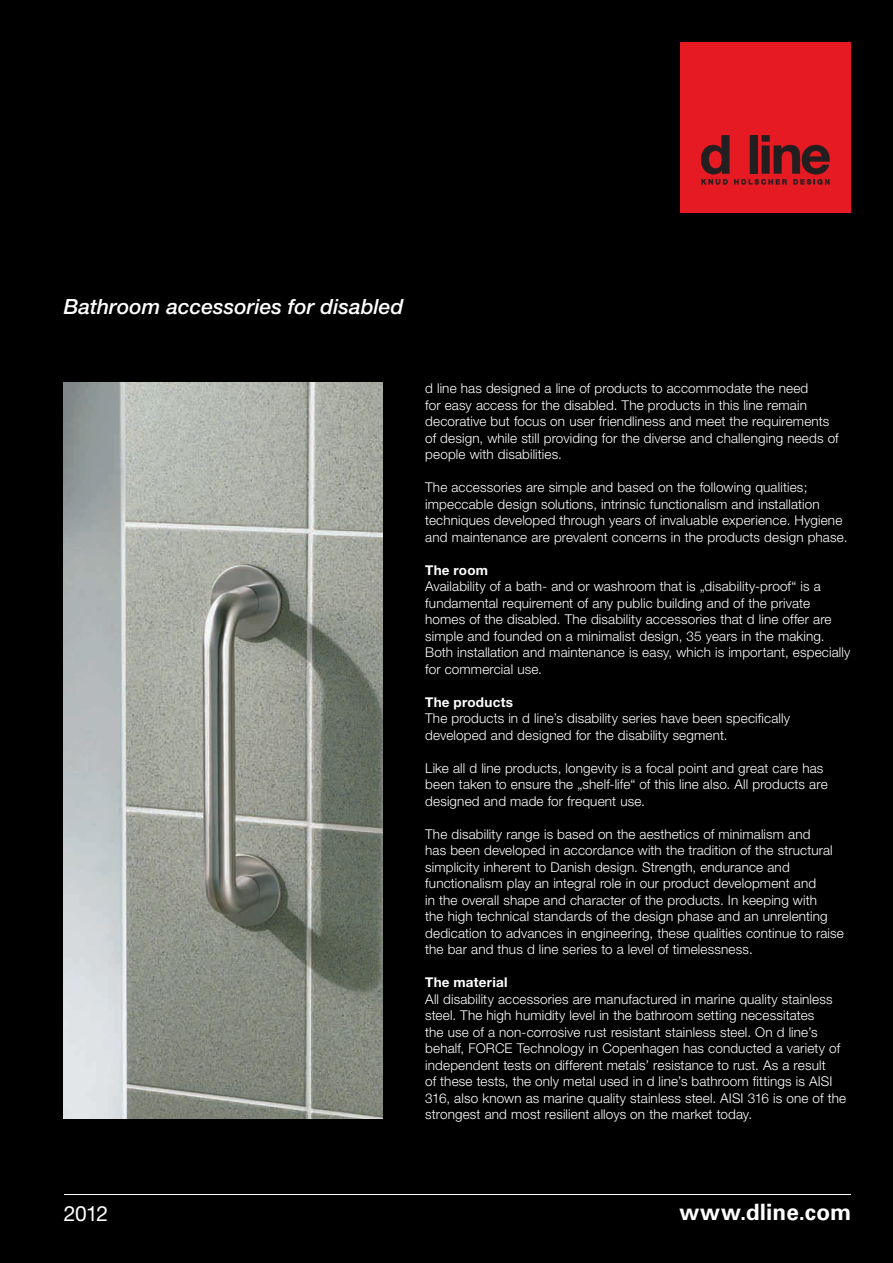
<style>
.page{position:relative;width:893px;height:1263px;background:#000}
.page>*{position:absolute;margin:0;border:0;box-sizing:border-box;transform-origin:0 0}
.t1{font:700 22.5px "Univers LT Std";letter-spacing:.005em;color:#fff}
.t2{font:italic 500 21px "Helvetica Neue";color:#fff}
.t3{font:21px "Helvetica Neue";color:#fff}
.t4{font:300 13.5px/16.5px "Helvetica Neue";letter-spacing:.01em;color:#fff}
.t5{font:700 13.5px "Helvetica Neue LT Std";letter-spacing:.02em;color:#fff}
</style>
<div class="page">
<hr style="left:64px;top:1194px;width:786px;height:1px;background:#fff">
<div style="left:680px;top:43px;width:170px;height:170px;background:#e51a23"></div>
<svg style="left:701px;top:135px;width:129px;height:50px"></svg>
<img style="left:64px;top:383px;width:319px;height:735px">
<h2 class="t2" style="left:64px;top:294px;width:341px">Bathroom accessories for disabled</h2>
<p class="t4" style="left:425px;top:380px;width:415px">d line has designed a line of products to accommodate the need<br>for easy access for the disabled. The products in this line remain decorative but focus on user friendliness and meet the requirements of design, while still providing for the diverse and challenging needs of people with disabilities.</p>
<p class="t4" style="left:425px;top:479px;width:424px">The accessories are simple and based on the following qualities; impeccable design solutions, intrinsic functionalism and installation techniques developed through years of invaluable experience. Hygiene and maintenance are prevalent concerns in the products design phase.</p>
<p class="t5" style="left:425px;top:562px;width:64px">The room</p>
<p class="t4" style="left:425px;top:578px;width:427px">Availability of a bath- and or washroom that is „disability-proof“ is a fundamental requirement of any public building and of the private homes of the disabled. The disability accessories that d line offer are simple and founded on a minimalist design, 35 years in the making.<br>Both installation and maintenance is easy, which is important, especially for commercial use.</p>
<p class="t5" style="left:425px;top:694px;width:89px">The products</p>
<p class="t4" style="left:425px;top:710px;width:366px">The products in d line’s disability series have been specifically developed and designed for the disability segment.</p>
<p class="t4" style="left:425px;top:759px;width:404px">Like all d line products, longevity is a focal point and great care has been taken to ensure the „shelf-life“ of this line also. All products are designed and made for frequent use.</p>
<p class="t4" style="left:425px;top:825px;width:420px">The disability range is based on the aesthetics of minimalism and<br>has been developed in accordance with the tradition of the structural simplicity inherent to Danish design. Strength, endurance and functionalism play an integral role in our product development and<br>in the overall shape and character of the products. In keeping with<br>the high technical standards of the design phase and an unrelenting dedication to advances in engineering, these qualities continue to raise the bar and thus d line series to a level of timelessness.</p>
<p class="t5" style="left:425px;top:974px;width:84px">The material</p>
<p class="t4" style="left:425px;top:990px;width:422px">All disability accessories are manufactured in marine quality stainless steel. The high humidity level in the bathroom setting necessitates<br>the use of a non-corrosive rust resistant stainless steel. On d line’s behalf, FORCE Technology in Copenhagen has conducted a variety of independent tests on different metals’ resistance to rust. As a result<br>of these tests, the only metal used in d line’s bathroom fittings is AISI 316, also known as marine quality stainless steel. AISI 316 is one of the strongest and most resilient alloys on the market today.</p>
<h2 class="t3" style="left:64px;top:1201px;width:46px">2012</h2>
<h1 class="t1" style="left:679px;top:1199px;width:173px">www.dline.com</h1>
</div>
